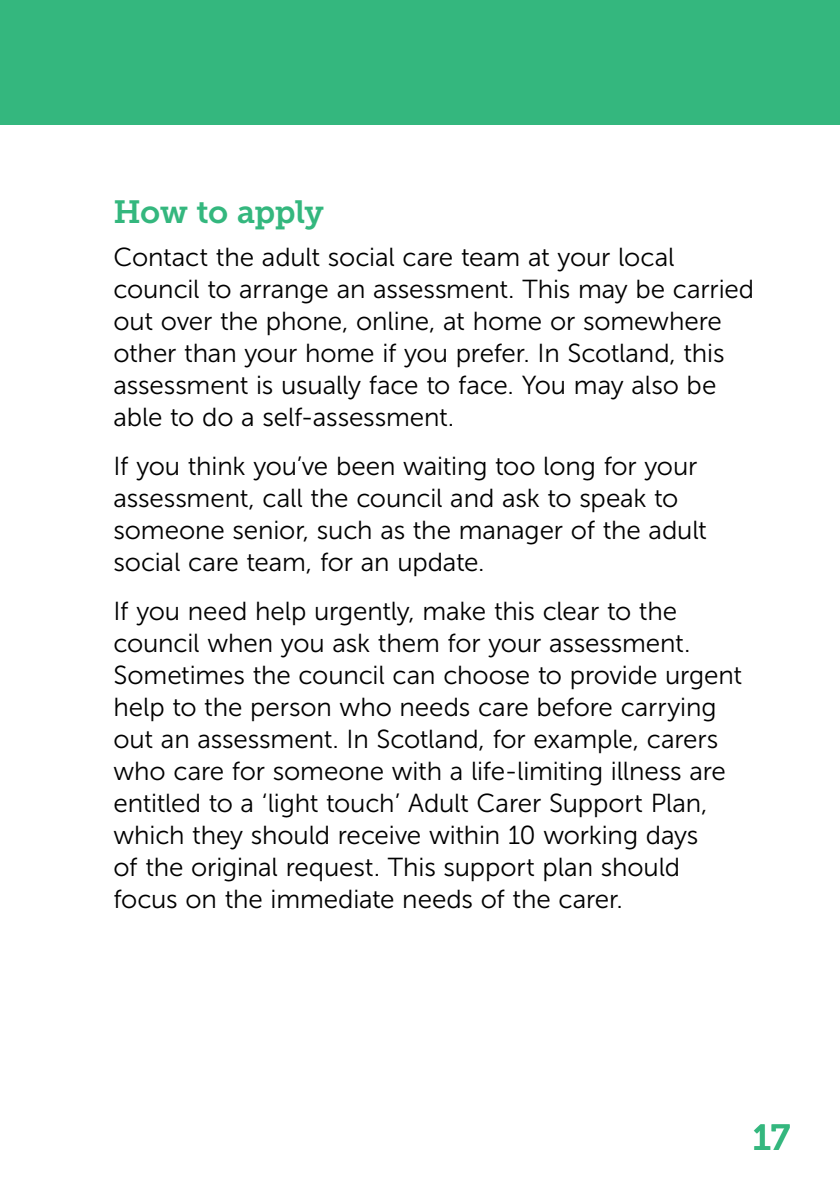
<style>
.page{position:relative;width:840px;height:1191px;background:#fff}
.page>*{position:absolute;margin:0;border:0;box-sizing:border-box;transform-origin:0 0}
.t1{font:36px "Museo Slab 700";color:#34b77e}
.t2{font:32px "Museo Slab 700";letter-spacing:-.02em;color:#34b77e}
.Body{font:26px/32px "Museo Sans 300";letter-spacing:-.005em;color:#000}
</style>
<div class="page">
<div style="left:0;top:0;width:839px;height:125px;background:#34b77e"></div>
<h3 class="t2" style="left:113px;top:193px;width:212px">How to apply</h3>
<p class="Body" style="left:113px;top:241px;width:642px">Contact the adult social care team at your local council to arrange an assessment. This may be carried out over the phone, online, at home or somewhere other than your home if you prefer. In Scotland, this assessment is usually face to face. You may also be able to do a self-assessment.</p>
<p class="Body" style="left:113px;top:450px;width:594px">If you think you’ve been waiting too long for your assessment, call the council and ask to speak to someone senior, such as the manager of the adult social care team, for an update.</p>
<p class="Body" style="left:113px;top:595px;width:630px">If you need help urgently, make this clear to the council when you ask them for your assessment.<br>Sometimes the council can choose to provide urgent help to the person who needs care before carrying out an assessment. In Scotland, for example, carers who care for someone with a life-limiting illness are entitled to a ‘light touch’ Adult Carer Support Plan, which they should receive within 10 working days<br>of the original request. This support plan should focus on the immediate needs of the carer.</p>
<h1 class="t1" style="left:752px;top:1117px;width:39px">17</h1>
</div>
